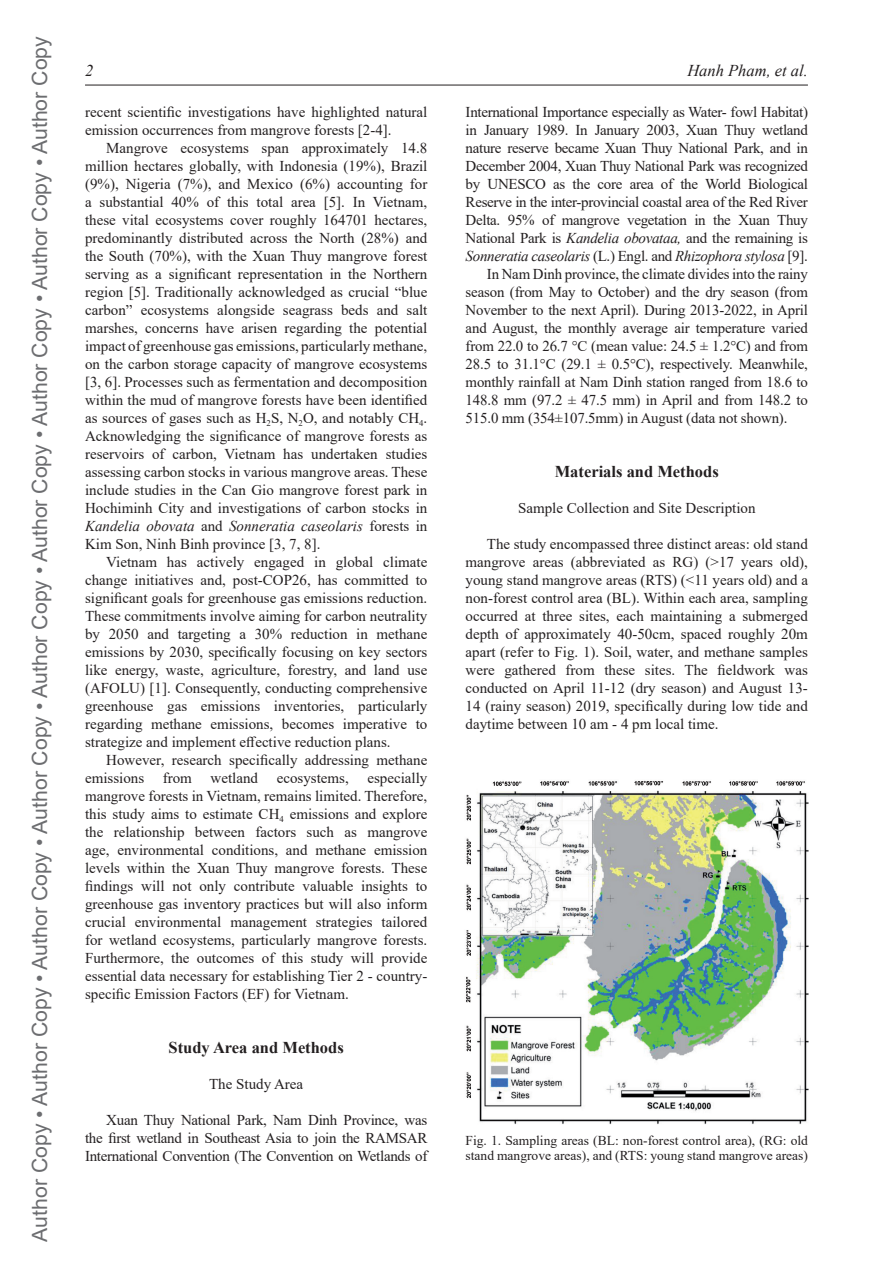
<style>
.page{position:relative;width:893px;height:1263px;background:#fff}
.page>*{position:absolute;margin:0;border:0;box-sizing:border-box;transform-origin:0 0}
.t1{font:21px "Arial";color:#6c6d70}
.t2{font:700 16.5px "Times New Roman";color:#231f20}
.t3{font:italic 16.5px "Times New Roman";color:#231f20}
.t4{font:15px/18px "Times New Roman";letter-spacing:-.01em;color:#231f20;text-align:justify}
.t5{font:italic 15px "Times New Roman";letter-spacing:-.02em;color:#231f20}
.t6{font:13.5px/15.8px "Times New Roman";color:#231f20}
.s1{font-style:italic}
.s2{font-style:normal}
</style>
<div class="page">
<hr style="left:85px;top:85px;width:723px;height:1px;background:#231f20">
<img style="left:466px;top:780px;width:343px;height:344px">
<h1 class="t1" style="left:25px;top:1242px;width:1207px;rotate:-90deg">Author Copy • Author Copy • Author Copy • Author Copy • Author Copy • Author Copy • Author Copy • Author Copy • Author Copy</h1>
<p class="t3" style="left:85px;top:59px;width:10px">2</p>
<p class="t3" style="left:687px;top:59px;width:122px">Hanh Pham, et al.</p>
<p class="t4" style="left:85px;top:102px;width:344px">recent scientific investigations have highlighted natural emission occurrences from mangrove forests [2-4].</p>
<p class="t4" style="left:85px;top:138px;width:344px;text-indent:21px">Mangrove ecosystems span approximately 14.8 million hectares globally, with Indonesia (19%), Brazil (9%), Nigeria (7%), and Mexico (6%) accounting for a substantial 40% of this total area [5]. In Vietnam, these vital ecosystems cover roughly 164701 hectares, predominantly distributed across the North (28%) and the South (70%), with the Xuan Thuy mangrove forest serving as a significant representation in the Northern region [5]. Traditionally acknowledged as crucial “blue carbon” ecosystems alongside seagrass beds and salt marshes, concerns have arisen regarding the potential impact of greenhouse gas emissions, particularly methane, on the carbon storage capacity of mangrove ecosystems [3, 6]. Processes such as fermentation and decomposition within the mud of mangrove forests have been identified as sources of gases such as H<sub>2</sub>S, N<sub>2</sub>O, and notably CH<sub>4</sub>.<br>Acknowledging the significance of mangrove forests as reservoirs of carbon, Vietnam has undertaken studies assessing carbon stocks in various mangrove areas. These include studies in the Can Gio mangrove forest park in Hochiminh City and investigations of carbon stocks in <span class="s1">Kandelia obovata</span> and <span class="s1">Sonneratia caseolaris</span> forests in Kim Son, Ninh Binh province [3, 7, 8].</p>
<p class="t4" style="left:85px;top:552px;width:344px;text-indent:21px">Vietnam has actively engaged in global climate change initiatives and, post-COP26, has committed to significant goals for greenhouse gas emissions reduction.<br>These commitments involve aiming for carbon neutrality by 2050 and targeting a 30% reduction in methane emissions by 2030, specifically focusing on key sectors like energy, waste, agriculture, forestry, and land use (AFOLU) [1]. Consequently, conducting comprehensive greenhouse gas emissions inventories, particularly regarding methane emissions, becomes imperative to strategize and implement effective reduction plans.</p>
<p class="t4" style="left:85px;top:750px;width:344px;text-indent:21px">However, research specifically addressing methane emissions from wetland ecosystems, especially mangrove forests in Vietnam, remains limited. Therefore, this study aims to estimate CH<sub>4</sub> emissions and explore the relationship between factors such as mangrove age, environmental conditions, and methane emission levels within the Xuan Thuy mangrove forests. These findings will not only contribute valuable insights to greenhouse gas inventory practices but will also inform crucial environmental management strategies tailored for wetland ecosystems, particularly mangrove forests.<br>Furthermore, the outcomes of this study will provide essential data necessary for establishing Tier 2 - country&shy;specific Emission Factors (EF) for Vietnam.</p>
<p class="t2" style="left:169px;top:1035px;width:177px">Study Area and Methods</p>
<p class="t4" style="left:209px;top:1074px;width:96px">The Study Area</p>
<p class="t4" style="left:85px;top:1110px;width:344px;text-indent:21px">Xuan Thuy National Park, Nam Dinh Province, was the first wetland in Southeast Asia to join the RAMSAR International Convention (The Convention on Wetlands of</p>
<p class="t4" style="left:466px;top:102px;width:344px">International Importance especially as Water- fowl Habitat)</p>
<p class="t4" style="left:466px;top:120px;width:344px">in January 1989. In January 2003, Xuan Thuy wetland</p>
<p class="t4" style="left:466px;top:138px;width:344px">nature reserve became Xuan Thuy National Park, and in</p>
<p class="t4" style="left:466px;top:156px;width:344px">December 2004, Xuan Thuy National Park was recognized</p>
<p class="t4" style="left:466px;top:174px;width:344px">by UNESCO as the core area of the World Biological</p>
<p class="t4" style="left:466px;top:192px;width:344px">Reserve in the inter-provincial coastal area of the Red River</p>
<p class="t4" style="left:466px;top:210px;width:344px">Delta. 95% of mangrove vegetation in the Xuan Thuy</p>
<p class="t4" style="left:466px;top:228px;width:344px">National Park is <span class="s1">Kandelia obovataa,</span> and the remaining is</p>
<p class="t5" style="left:466px;top:245px;width:344px">Sonneratia caseolaris <span class="s2">(L.) Engl. and</span> Rhizophora stylosa <span class="s2">[9].</span></p>
<p class="t4" style="left:487px;top:264px;width:323px">In Nam Dinh province, the climate divides into the rainy</p>
<p class="t4" style="left:466px;top:282px;width:344px">season (from May to October) and the dry season (from</p>
<p class="t4" style="left:466px;top:300px;width:344px">November to the next April). During 2013-2022, in April</p>
<p class="t4" style="left:466px;top:318px;width:344px">and August, the monthly average air temperature varied</p>
<p class="t4" style="left:466px;top:336px;width:344px">from 22.0 to 26.7 °C (mean value: 24.5 ± 1.2°C) and from</p>
<p class="t4" style="left:466px;top:354px;width:344px">28.5 to 31.1°C (29.1 ± 0.5°C), respectively. Meanwhile,</p>
<p class="t4" style="left:466px;top:372px;width:344px">monthly rainfall at Nam Dinh station ranged from 18.6 to</p>
<p class="t4" style="left:466px;top:390px;width:344px">148.8 mm (97.2 ± 47.5 mm) in April and from 148.2 to</p>
<p class="t4" style="left:466px;top:408px;width:323px">515.0 mm (354±107.5mm) in August (data not shown).</p>
<p class="t2" style="left:555px;top:459px;width:166px">Materials and Methods</p>
<p class="t4" style="left:518px;top:498px;width:239px">Sample Collection and Site Description</p>
<p class="t4" style="left:466px;top:534px;width:344px;text-indent:21px">The study encompassed three distinct areas: old stand mangrove areas (abbreviated as RG) (&gt;17 years old), young stand mangrove areas (RTS) (&lt;11 years old) and a non-forest control area (BL). Within each area, sampling occurred at three sites, each maintaining a submerged depth of approximately 40-50cm, spaced roughly 20m apart (refer to Fig. 1). Soil, water, and methane samples were gathered from these sites. The fieldwork was conducted on April 11-12 (dry season) and August 13- 14 (rainy season) 2019, specifically during low tide and daytime between 10 am - 4 pm local time.</p>
<p class="t6" style="left:466px;top:1132px;width:344px">Fig. 1. Sampling areas (BL: non-forest control area), (RG: old stand mangrove areas), and (RTS: young stand mangrove areas)</p>
</div>
